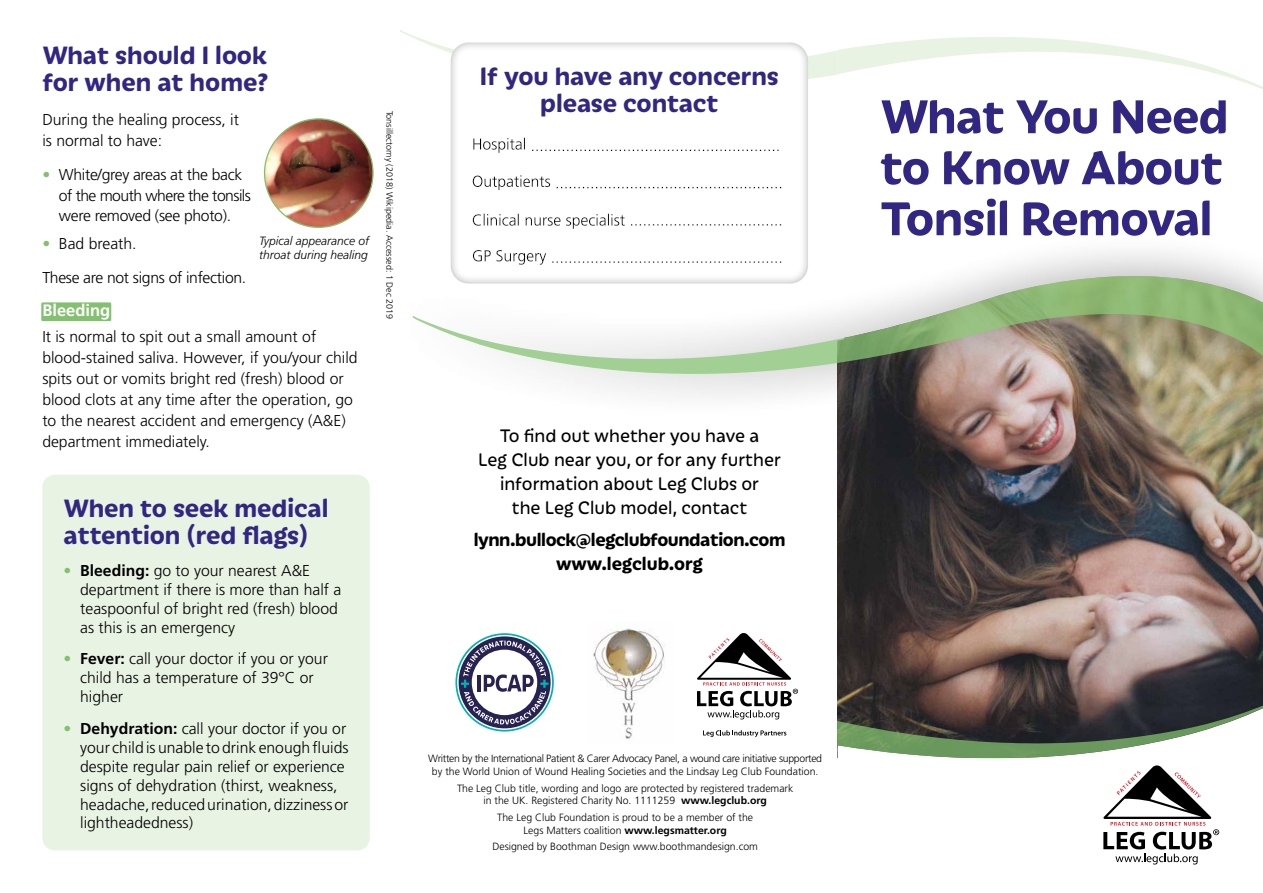
<style>
.page{position:relative;width:1263px;height:893px;background:#fff}
.page>*{position:absolute;margin:0;border:0;box-sizing:border-box;transform-origin:0 0}
.t1{font:700 51px/51px "Iskra";letter-spacing:-.01em;color:#312783;text-align:justify}
.t2{font:700 27px/27px "Iskra";color:#312783}
.t3{font:19.5px/24px "Iskra";color:#000;text-align:center}
.t4{font:700 19.5px/24px "Iskra";letter-spacing:-.02em;color:#000;text-align:center}
.t5{font:700 16.5px "Frutiger";color:#fff}
.t6{font:300 15.75px/18.9px "Frutiger";color:#000}
.t7{font:300 15.75px/21px "Frutiger";letter-spacing:-.02em;color:#000}
.t8{font:italic 300 12px/14.4px "Frutiger";color:#000}
.t9{font:300 10.5px/12.6px "Frutiger";color:#000;text-align:center}
.t10{font:300 10.5px/12.6px "Frutiger";letter-spacing:-.03em;color:#000;text-align:center}
.t11{font:300 9px "Frutiger";color:#000}
.s1{color:#83c06f}
.s2{font-weight:700}
</style>
<div class="page">
<img style="left:837px;top:421px;width:426px;height:279px">
<svg style="left:400px;top:30px;width:863px;height:59px"></svg>
<svg style="left:1103px;top:765px;width:116px;height:99px"></svg>
<svg style="left:837px;top:700px;width:426px;height:58px"></svg>
<div style="left:378px;top:229px;width:885px;height:192px;background:#000;opacity:.5"></div>
<svg style="left:412px;top:275px;width:851px;height:99px"></svg>
<svg style="left:697px;top:633px;width:101px;height:86px"></svg>
<svg style="left:703px;top:730px;width:83px;height:7px"></svg>
<img style="left:593px;top:628px;width:72px;height:111px">
<div style="left:41px;top:302px;width:70px;height:19px;background:#83c06f;border-radius:2px"></div>
<div style="left:42px;top:475px;width:328px;height:375px;background:#e9f3e3;border-radius:13px"></div>
<img style="left:265px;top:119px;width:107px;height:108px">
<div style="left:449px;top:42px;width:365px;height:244px;background:#000;opacity:.34"></div>
<div style="left:455px;top:633px;width:99px;height:99px;border:2px solid #00b1b3;border-radius:50%"></div>
<svg style="left:459px;top:636px;width:92px;height:92px"></svg>
<h2 class="t2" style="left:42px;top:40px;width:228px">What should I look for when at home?</h2>
<p class="t6" style="left:42px;top:109px;width:198px;line-height:21px">During the healing process, it is normal to have:</p>
<p class="t7" style="left:59px;top:164px;width:194px;text-indent:-17px"><span class="s1">•</span> White/grey areas at the back of the mouth where the tonsils were removed (see photo).</p>
<p class="t7" style="left:42px;top:227px;width:205px;line-height:33.8px"><span class="s1">•</span> Bad breath.<br>These are not signs of infection.</p>
<p class="t5" style="left:42px;top:301px;width:69px">Bleeding</p>
<p class="t6" style="left:42px;top:326px;width:317px;line-height:21px">It is normal to spit out a small amount of blood-stained saliva. However, if you/your child spits out or vomits bright red (fresh) blood or blood clots at any time after the operation, go to the nearest accident and emergency (A&amp;E) department immediately.</p>
<p class="t8" style="left:259px;top:233px;width:112px">Typical appearance of throat during healing</p>
<p class="t11" style="left:395px;top:111px;width:210px;rotate:90deg">Tonsillectomy (2018) Wikipedia. Accessed: 1 Dec 2019</p>
<h2 class="t2" style="left:64px;top:493px;width:266px">When to seek medical attention (red flags)</h2>
<p class="t6" style="left:80px;top:561px;width:263px;text-indent:-17px"><span class="s1">•</span> <span class="s2">Bleeding:</span> go to your nearest A&amp;E department if there is more than half a teaspoonful of bright red (fresh) blood as this is an emergency</p>
<p class="t6" style="left:80px;top:650px;width:249px;text-indent:-17px"><span class="s1">•</span> <span class="s2">Fever:</span> call your doctor if you or your child has a temperature of 39°C or higher</p>
<p class="t6" style="left:80px;top:719px;width:270px;text-indent:-17px"><span class="s1">•</span> <span class="s2">Dehydration:</span> call your doctor if you or your child is unable to drink enough fluids despite regular pain relief or experience signs of dehydration (thirst, weakness, headache, reduced urination, dizziness or lightheadedness)</p>
<h2 class="t2" style="left:480px;top:61px;width:301px;text-align:center">If you have any concerns please contact</h2>
<p class="t3" style="left:478px;top:423px;width:304px">To find out whether you have a<br>Leg Club near you, or for any further information about Leg Clubs or<br>the Leg Club model, contact</p>
<p class="t4" style="left:474px;top:526px;width:313px">lynn.bullock@legclubfoundation.com www.legclub.org</p>
<p class="t10" style="left:428px;top:752px;width:395px">Written by the International Patient &amp; Carer Advocacy Panel, a wound care initiative supported by the World Union of Wound Healing Societies and the Lindsay Leg Club Foundation.</p>
<p class="t9" style="left:457px;top:782px;width:338px">The Leg Club title, wording and logo are protected by registered trademark in the UK. Registered Charity No. 1111259 <span class="s2">www.legclub.org</span></p>
<p class="t9" style="left:497px;top:811px;width:257px">The Leg Club Foundation is proud to be a member of the<br>Legs Matters coalition <span class="s2">www.legsmatter.org</span></p>
<p class="t9" style="left:492px;top:840px;width:267px">Designed by Boothman Design www.boothmandesign.com</p>
<h1 class="t1" style="left:880px;top:87px;width:350px">What You Need to Know About Tonsil Removal</h1>
</div>
